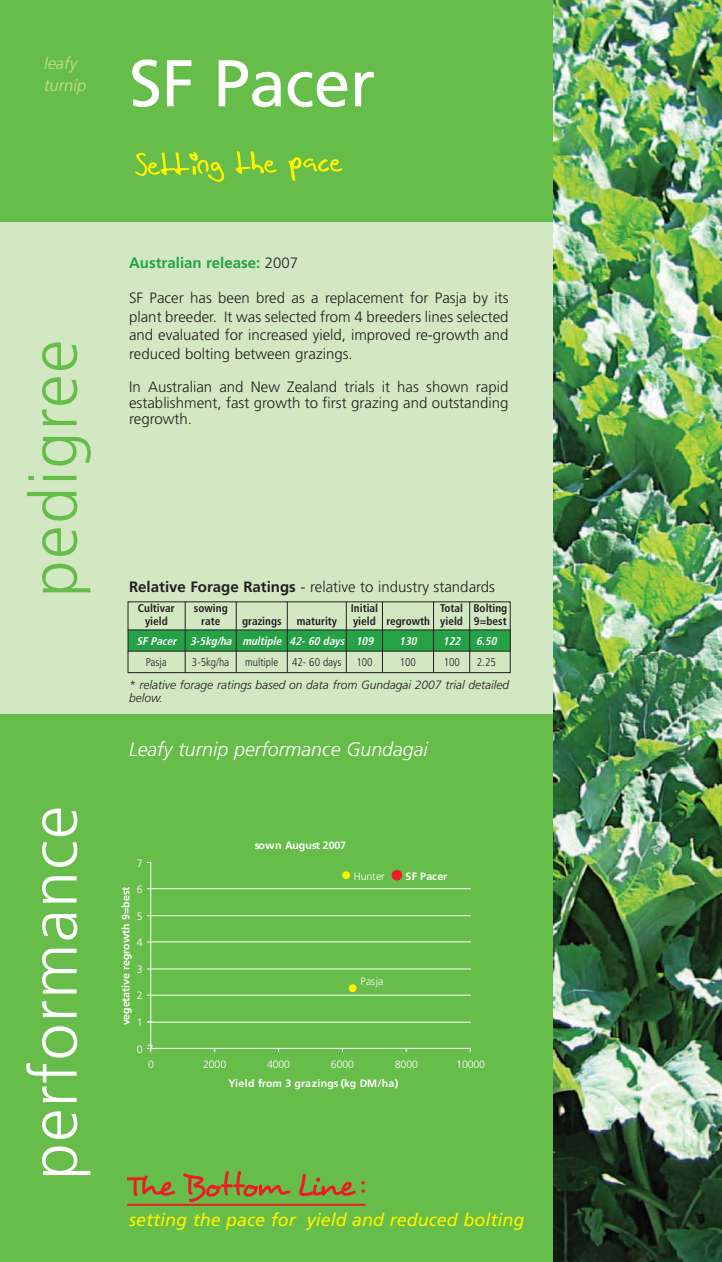
<style>
.page{position:relative;width:722px;height:1262px;background:#fff}
.page>*{position:absolute;margin:0;border:0;box-sizing:border-box;transform-origin:0 0}
.t1{font:300 66px "Frutiger";letter-spacing:.02em;color:#fff}
.t2{font:300 66px "Frutiger";letter-spacing:.03em;color:#67bd49}
.t3{font:66px "Frutiger";letter-spacing:-.01em;color:#fff}
.t4{font:italic 300 19.5px "Frutiger";color:#fff}
.t5{font:italic 18px "Frutiger";color:#fff200}
.t6{font:italic 300 16.5px/21.8px "Frutiger";color:#c8df8e}
.t7{font:300 15px/18.5px "Frutiger";color:#231f20;text-align:justify}
.t8{font:700 15px "Frutiger";color:#25a146}
.t9{font:italic 300 12px/12.9px "Frutiger";color:#231f20}
.t10{font:700 condensed 11.25px/12.6px "Frutiger";color:#231f20}
.t11{font:italic 700 condensed 11.25px "Frutiger";color:#fff}
.t12{font:300 condensed 11.25px "Frutiger";color:#231f20}
.t13{font:700 10.65px "Frutiger";letter-spacing:-.005em;color:#fff}
.t14{font:300 10.65px "Frutiger";letter-spacing:-.015em;color:#fff}
.s1{font-weight:300;color:#231f20}
.s2{font-weight:700}
</style>
<div class="page">
<div style="left:0;top:208px;width:598px;height:517px;background:#d1e8c3"></div>
<div style="left:0;top:0;width:598px;height:221px;background:#67bd49"></div>
<div style="left:0;top:714px;width:598px;height:547px;background:#67bd49"></div>
<div style="left:128px;top:630px;width:382px;height:21px;background:#25a146"></div>
<div style="left:128px;top:601px;width:382px;height:72px;border:1px solid #231f20"></div>
<hr style="left:128px;top:629px;width:382px;height:1px;background:#231f20">
<hr style="left:128px;top:651px;width:382px;height:1px;background:#231f20">
<hr style="left:185px;top:601px;width:1px;height:71px;background:#231f20">
<hr style="left:236px;top:601px;width:1px;height:71px;background:#231f20">
<hr style="left:287px;top:601px;width:1px;height:71px;background:#231f20">
<hr style="left:346px;top:601px;width:1px;height:71px;background:#231f20">
<hr style="left:382px;top:601px;width:1px;height:71px;background:#231f20">
<hr style="left:433px;top:601px;width:1px;height:71px;background:#231f20">
<hr style="left:469px;top:601px;width:1px;height:71px;background:#231f20">
<img style="left:553px;top:0;width:168px;height:1261px">
<svg style="left:135px;top:152px;width:89px;height:30px"></svg>
<svg style="left:236px;top:151px;width:40px;height:23px"></svg>
<svg style="left:288px;top:157px;width:54px;height:24px"></svg>
<svg style="left:128px;top:1171px;width:237px;height:31px"></svg>
<hr style="left:128px;top:1203px;width:238px;height:2px;background:#ed1c24">
<hr style="left:151px;top:1022px;width:319px;height:1px;background:#fff">
<hr style="left:151px;top:995px;width:319px;height:1px;background:#fff">
<hr style="left:151px;top:968px;width:319px;height:1px;background:#fff">
<hr style="left:151px;top:941px;width:319px;height:1px;background:#fff">
<hr style="left:151px;top:915px;width:319px;height:1px;background:#fff">
<hr style="left:151px;top:888px;width:319px;height:1px;background:#fff">
<hr style="left:150px;top:862px;width:1px;height:186px;background:#fff">
<hr style="left:151px;top:1048px;width:319px;height:1px;background:#fff">
<svg style="left:147px;top:1045px;width:5px;height:6px"></svg>
<div style="left:391px;top:870px;width:11px;height:10px;background:#ed1c29;border-radius:50%"></div>
<div style="left:349px;top:984px;width:7px;height:8px;background:#fff200;border-radius:50%"></div>
<div style="left:342px;top:871px;width:8px;height:8px;background:#fff200;border-radius:50%"></div>
<p class="t6" style="left:44px;top:54px;width:44px">leafy turnip</p>
<h1 class="t3" style="left:129px;top:57px;width:248px">SF Pacer</h1>
<h1 class="t2" style="left:27px;top:597px;width:259px;rotate:-90deg">pedigree</h1>
<h1 class="t1" style="left:27px;top:1179px;width:375px;rotate:-90deg">performance</h1>
<p class="t8" style="left:129px;top:257px;width:170px">Australian release: <span class="s1">2007</span></p>
<p class="t7" style="left:129px;top:290px;width:381px">SF Pacer has been bred as a replacement for Pasja by its plant breeder. It was selected from 4 breeders lines selected and evaluated for increased yield, improved re-growth and reduced bolting between grazings.</p>
<p class="t7" style="left:129px;top:380px;width:381px;line-height:16px">In Australian and New Zealand trials it has shown rapid establishment, fast growth to first grazing and outstanding regrowth.</p>
<p class="t7" style="left:129px;top:578px;width:367px"><span class="s2">Relative Forage Ratings</span> - relative to industry standards</p>
<p class="t10" style="left:138px;top:603px;width:38px;text-align:center">Cultivar yield</p>
<p class="t11" style="left:136px;top:636px;width:44px">SF Pacer</p>
<p class="t12" style="left:146px;top:657px;width:23px">Pasja</p>
<p class="t10" style="left:351px;top:603px;width:29px">Initial yield</p>
<p class="t11" style="left:355px;top:636px;width:21px">109</p>
<p class="t12" style="left:356px;top:657px;width:18px">100</p>
<p class="t10" style="left:440px;top:603px;width:24px">Total yield</p>
<p class="t11" style="left:443px;top:636px;width:21px">122</p>
<p class="t12" style="left:443px;top:657px;width:18px">100</p>
<p class="t10" style="left:473px;top:603px;width:35px">Bolting<br>9=best</p>
<p class="t11" style="left:476px;top:636px;width:24px">6.50</p>
<p class="t12" style="left:477px;top:657px;width:20px">2.25</p>
<p class="t10" style="left:194px;top:603px;width:35px;text-align:center">sowing rate</p>
<p class="t11" style="left:190px;top:636px;width:45px">3-5kg/ha</p>
<p class="t12" style="left:192px;top:657px;width:39px">3-5kg/ha</p>
<p class="t10" style="left:242px;top:615px;width:41px">grazings</p>
<p class="t11" style="left:242px;top:636px;width:43px">multiple</p>
<p class="t12" style="left:245px;top:657px;width:34px">multiple</p>
<p class="t10" style="left:297px;top:615px;width:42px">maturity</p>
<p class="t11" style="left:289px;top:636px;width:59px">42- 60 days</p>
<p class="t12" style="left:292px;top:657px;width:51px">42- 60 days</p>
<p class="t10" style="left:386px;top:616px;width:45px">regrowth</p>
<p class="t11" style="left:399px;top:636px;width:21px">130</p>
<p class="t12" style="left:400px;top:657px;width:18px">100</p>
<p class="t9" style="left:129px;top:679px;width:381px">* relative forage ratings based on data from Gundagai 2007 trial detailed below.</p>
<h2 class="t4" style="left:129px;top:741px;width:300px">Leafy turnip performance Gundagai</h2>
<p class="t14" style="left:137px;top:858px;width:7px">7</p>
<p class="t14" style="left:137px;top:885px;width:7px">6</p>
<p class="t13" style="left:121px;top:1025px;width:140px;rotate:-90deg">vegetative regrowth 9=best</p>
<p class="t14" style="left:137px;top:912px;width:7px">5</p>
<p class="t14" style="left:137px;top:938px;width:7px">4</p>
<p class="t14" style="left:137px;top:965px;width:7px">3</p>
<p class="t14" style="left:137px;top:991px;width:7px">2</p>
<p class="t14" style="left:137px;top:1018px;width:7px">1</p>
<p class="t14" style="left:137px;top:1044px;width:7px">0</p>
<p class="t13" style="left:255px;top:840px;width:93px">sown August 2007</p>
<p class="t14" style="left:354px;top:871px;width:32px">Hunter</p>
<p class="t13" style="left:405px;top:871px;width:43px">SF Pacer</p>
<p class="t14" style="left:360px;top:977px;width:25px">Pasja</p>
<p class="t14" style="left:148px;top:1060px;width:7px">0</p>
<p class="t14" style="left:203px;top:1060px;width:25px">2000</p>
<p class="t14" style="left:267px;top:1060px;width:25px">4000</p>
<p class="t14" style="left:331px;top:1060px;width:25px">6000</p>
<p class="t14" style="left:395px;top:1060px;width:25px">8000</p>
<p class="t14" style="left:456px;top:1060px;width:30px">10000</p>
<p class="t13" style="left:228px;top:1079px;width:171px">Yield from 3 grazings (kg DM/ha)</p>
<p class="t5" style="left:129px;top:1212px;width:396px">setting the pace for yield and reduced bolting</p>
</div>
